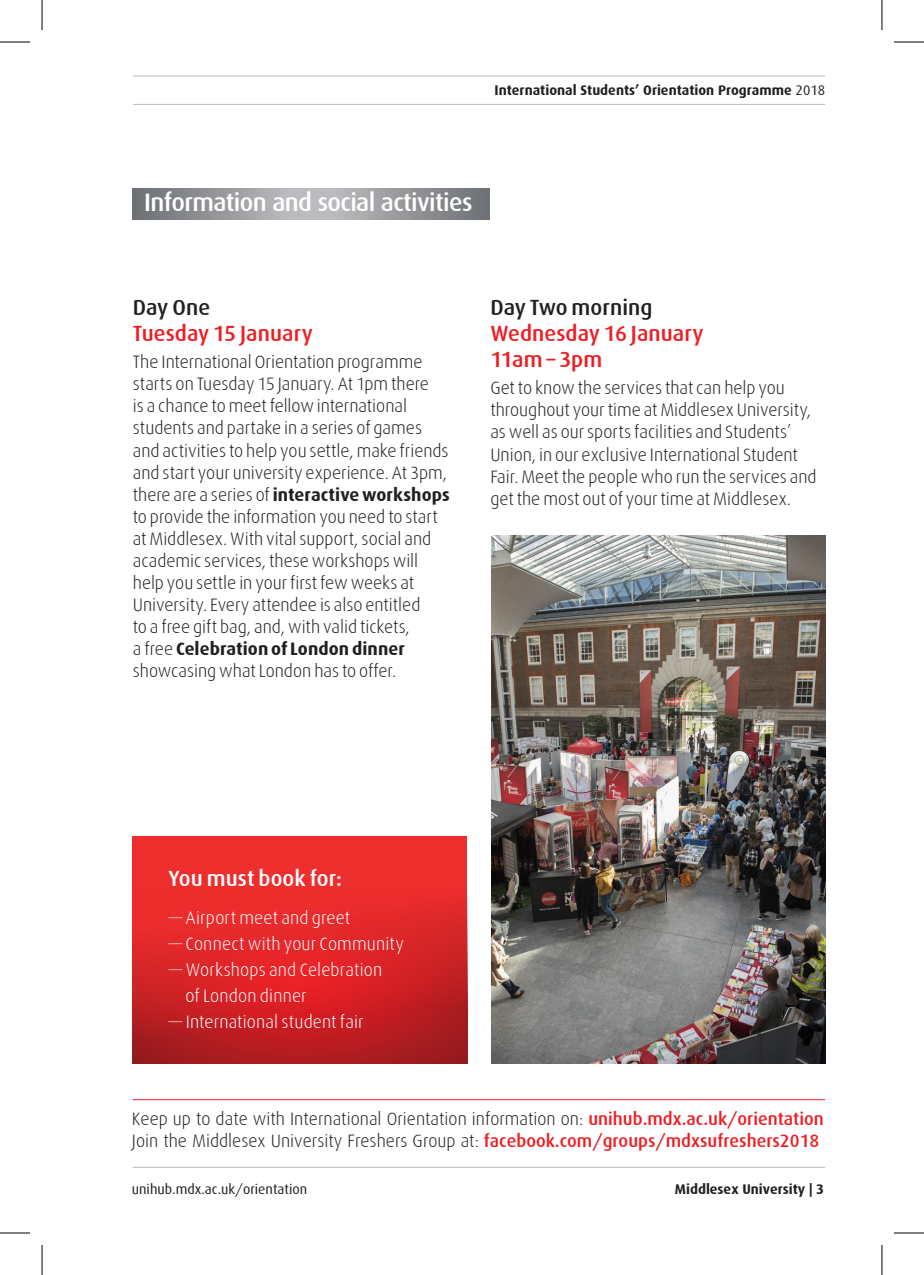
<style>
.page{position:relative;width:924px;height:1275px;background:#fff}
.page>*{position:absolute;margin:0;border:0;box-sizing:border-box;transform-origin:0 0}
.t1{font:500 25.2px "Dax";letter-spacing:-.025em;color:#fff}
.Main_copy{font:500 22px/26px "Dax";letter-spacing:.005em;color:#ee1d23}
.Main_copy-2{font:500 22px "Dax";color:#231f20}
.Main_copy-3{font:500 22px "Dax";letter-spacing:.005em;color:#fff}
.Main_copy-4{font:300 18px/22px "Dax";color:#231f20}
.Main_copy-5{font:300 18px/26px "Dax";letter-spacing:.01em;color:#fff}
.t2{font:700 14px "Dax";color:#231f20}
.t3{font:14px "Dax";color:#231f20}
.s1{font-weight:400}
.s2{font-weight:700}
.s3{font-weight:500;color:#ee1d23}
</style>
<div class="page">
<div style="left:133px;top:836px;width:334px;height:226px;background:#ee2d2d"></div>
<svg style="left:133px;top:902px;width:334px;height:161px"></svg>
<svg style="left:133px;top:188px;width:356px;height:31px;background:#97999c"></svg>
<img style="left:491px;top:535px;width:333px;height:528px">
<hr style="left:133px;top:104px;width:691px;height:1px;background:#babbbe">
<hr style="left:133px;top:76px;width:691px;height:1px;background:#babbbe">
<hr style="left:133px;top:1166px;width:691px;height:1px;background:#babbbe">
<hr style="left:133px;top:1099px;width:691px;height:1px;background:#ee1d23">
<hr style="left:0;top:42px;width:30px;height:1px;background:#000">
<hr style="left:893px;top:42px;width:30px;height:1px;background:#000">
<hr style="left:0;top:1232px;width:30px;height:1px;background:#000">
<hr style="left:893px;top:1232px;width:30px;height:1px;background:#000">
<hr style="left:42px;top:0;width:1px;height:30px;background:#000">
<hr style="left:42px;top:1245px;width:1px;height:30px;background:#000">
<hr style="left:881px;top:0;width:1px;height:30px;background:#000">
<hr style="left:881px;top:1245px;width:1px;height:30px;background:#000">
<p class="t2" style="left:494px;top:83px;width:332px">International Students’ Orientation Programme <span class="s1">2018</span></p>
<p class="t1" style="left:144px;top:188px;width:330px">Information and social activities</p>
<p class="Main_copy-2" style="left:133px;top:295px;width:79px">Day One</p>
<p class="Main_copy" style="left:133px;top:320px;width:181px">Tuesday 15 January</p>
<p class="Main_copy-4" style="left:133px;top:351px;width:318px">The International Orientation programme starts on Tuesday 15 January. At 1pm there<br>is a chance to meet fellow international students and partake in a series of games and activities to help you settle, make friends and start your university experience. At 3pm, there are a series of <span class="s2">interactive workshops </span>to provide the information you need to start at Middlesex. With vital support, social and academic services, these workshops will help you settle in your first few weeks at University. Every attendee is also entitled<br>to a free gift bag, and, with valid tickets,<br>a free <span class="s2">Celebration of London dinner </span>showcasing what London has to offer.</p>
<p class="Main_copy-2" style="left:490px;top:295px;width:163px">Day Two morning</p>
<p class="Main_copy" style="left:490px;top:320px;width:215px">Wednesday 16 January<br>11am – 3pm</p>
<p class="Main_copy-4" style="left:490px;top:377px;width:328px">Get to know the services that can help you throughout your time at Middlesex University, as well as our sports facilities and Students’ Union, in our exclusive International Student Fair. Meet the people who run the services and get the most out of your time at Middlesex.</p>
<p class="Main_copy-3" style="left:168px;top:866px;width:175px">You must book for:</p>
<p class="Main_copy-5" style="left:168px;top:904px;width:183px">— Airport meet and greet</p>
<p class="Main_copy-5" style="left:168px;top:930px;width:237px">— Connect with your Community</p>
<p class="Main_copy-5" style="left:185px;top:956px;width:198px;text-indent:-17px">— Workshops and Celebration of London dinner</p>
<p class="Main_copy-5" style="left:168px;top:1008px;width:197px">— International student fair</p>
<p class="Main_copy-4" style="left:132px;top:1108px;width:693px">Keep up to date with International Orientation information on: <span class="s3">unihub.mdx.ac.uk/orientation</span></p>
<p class="Main_copy-4" style="left:132px;top:1130px;width:688px">Join the Middlesex University Freshers Group at: <span class="s3">facebook.com/groups/mdxsufreshers2018</span></p>
<p class="t3" style="left:132px;top:1181px;width:177px">unihub.mdx.ac.uk/orientation</p>
<p class="t2" style="left:674px;top:1181px;width:151px">Middlesex University | 3</p>
</div>
